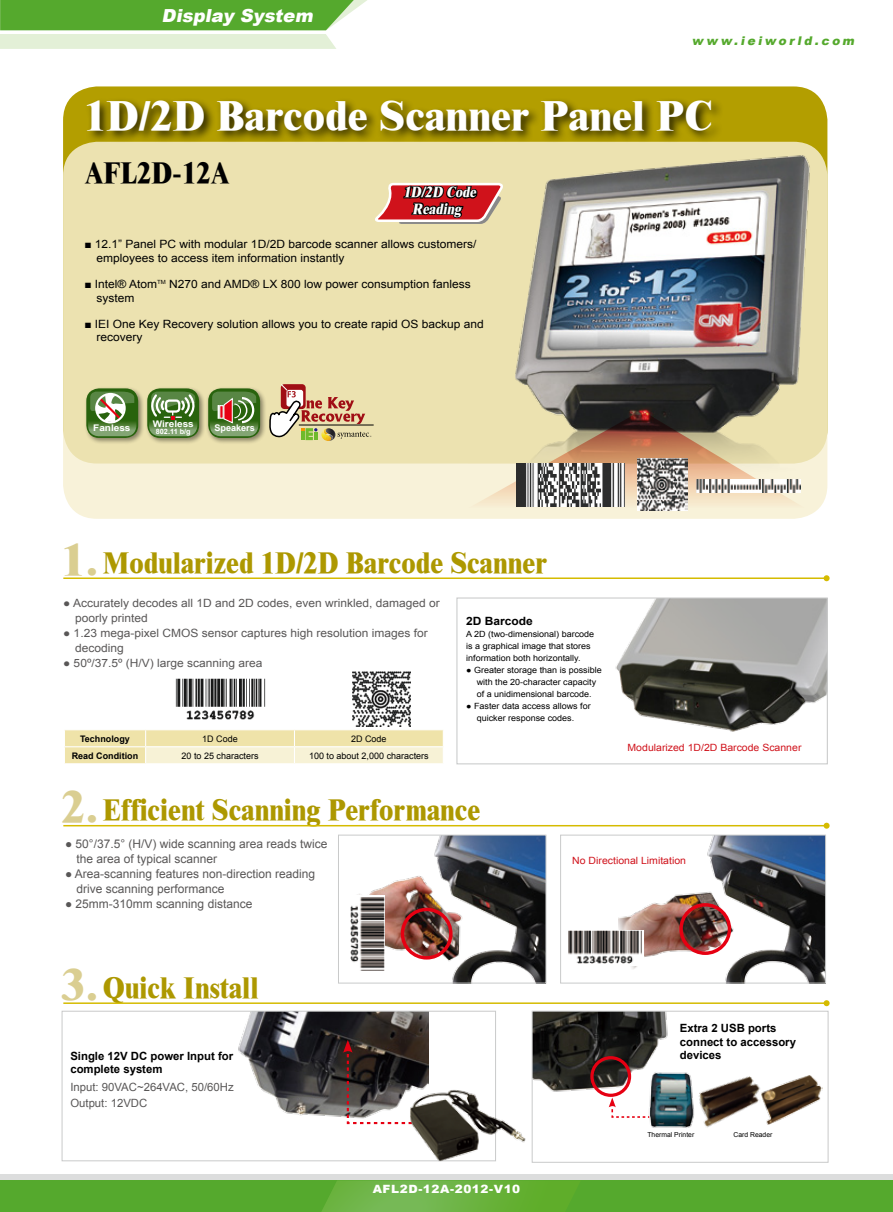
<style>
.page{position:relative;width:893px;height:1212px;background:#fff}
.page>*{position:absolute;margin:0;border:0;box-sizing:border-box;transform-origin:0 0}
.t1{font:800 42px "Times New Roman";color:#fff}
.t2{font:800 30px "Times New Roman";color:#ad9800;scale:.9 1}
.t3{font:800 30px "Times New Roman";color:#000;scale:.9 1}
.t4{font:italic 900 18px "Arial";color:#fff}
.t5{font:italic 800 15px/16.5px "Times New Roman";color:#fff;text-align:center;scale:.9 1}
.t6{font:12px/15px "Arial";color:#595757}
.t7{font:italic 900 12px "Arial";color:#55a92d}
.t8{font:11.4px/13.5px "Arial";color:#000;scale:1.05 1}
.t9{font:11.4px/15px "Arial";color:#595757;scale:1.05 1}
.t10{font:700 11.4px/13.6px "Arial";color:#000}
.t11{font:11.4px/15.9px "Arial";color:#595757}
.t12{font:900 11.4px "Arial";letter-spacing:.05em;color:#fff;scale:1.05 1}
.t13{font:700 11.4px "Arial";color:#000;scale:1.05 1}
.t14{font:10.05px "Arial";color:#d0121b;scale:1.05 1}
.t15{font:700 9.15px "Arial";color:#fff;scale:1.1 1}
.t16{font:700 9.15px "Arial";color:#fff}
.t17{font:9px "Arial";color:#000}
.t18{font:700 9px "Arial";color:#000}
.t19{font:8.55px/12px "Arial";color:#000;scale:1.05 1}
.t20{font:700 7.35px "Arial";color:#fff}
.t21{font:6.75px "Arial";color:#000}
.s1{font-size:45px;color:#dace91}
</style>
<div class="page">
<div style="left:0;top:1174px;width:893px;height:38px;background:#dcdddd"></div>
<div style="left:0;top:1181px;width:893px;height:31px;background:#55a92d"></div>
<svg style="left:316px;top:1180px;width:265px;height:32px"></svg>
<svg style="left:0;top:0;width:367px;height:49px;background:#95c97b"></svg>
<svg style="left:64px;top:730px;width:379px;height:33px;background:#f2e9be"></svg>
<img style="left:357px;top:837px;width:187px;height:144px">
<div style="left:338px;top:835px;width:208px;height:148px;border:1px solid #c9caca"></div>
<img style="left:618px;top:837px;width:206px;height:144px">
<div style="left:560px;top:835px;width:266px;height:148px;border:1px solid #c9caca"></div>
<img style="left:568px;top:930px;width:75px;height:36px">
<img style="left:350px;top:895px;width:34px;height:77px">
<div style="left:679px;top:903px;width:52px;height:52px;border:3px solid #e60012;border-radius:50%"></div>
<div style="left:401px;top:908px;width:52px;height:51px;border:3px solid #e60012;border-radius:50%"></div>
<img style="left:534px;top:1013px;width:134px;height:84px">
<div style="left:532px;top:1011px;width:296px;height:152px;border:1px solid #c9caca"></div>
<img style="left:238px;top:1013px;width:191px;height:104px">
<div style="left:62px;top:1011px;width:434px;height:150px;border:1px solid #c9caca"></div>
<div style="left:590px;top:1056px;width:41px;height:41px;border:3px solid #e60012;border-radius:50%"></div>
<img style="left:641px;top:1064px;width:50px;height:64px">
<img style="left:766px;top:1075px;width:56px;height:49px">
<img style="left:691px;top:1076px;width:75px;height:52px">
<svg style="left:609px;top:1097px;width:42px;height:21px"></svg>
<div style="left:63px;top:86px;width:764px;height:377px;background:#b39e00;border-radius:34px"></div>
<svg style="left:63px;top:142px;width:764px;height:377px;background:#ede4b5"></svg>
<div style="left:84px;top:97px;width:639px;height:46px;background:#000;opacity:.75"></div>
<svg style="left:374px;top:165px;width:126px;height:61px;background:#bc7f6d"></svg>
<img style="left:500px;top:150px;width:314px;height:340px">
<div style="left:206px;top:386px;width:61px;height:59px;background:#000;opacity:.43"></div>
<div style="left:208px;top:388px;width:52px;height:50px;background:#28630d;border-radius:13px"></div>
<svg style="left:210px;top:412px;width:48px;height:24px"></svg>
<div style="left:145px;top:386px;width:61px;height:59px;background:#000;opacity:.43"></div>
<svg style="left:147px;top:388px;width:52px;height:50px"></svg>
<svg style="left:149px;top:412px;width:48px;height:24px"></svg>
<svg style="left:148px;top:392px;width:50px;height:27px"></svg>
<div style="left:84px;top:386px;width:61px;height:59px;background:#000;opacity:.43"></div>
<svg style="left:86px;top:388px;width:52px;height:50px"></svg>
<svg style="left:88px;top:412px;width:48px;height:24px"></svg>
<svg style="left:90px;top:392px;width:44px;height:30px"></svg>
<div style="left:95px;top:393px;width:31px;height:30px;border:2px solid #fff;border-radius:50%"></div>
<hr style="left:299px;top:425px;width:75px;height:1px;background:#000">
<svg style="left:212px;top:383px;width:159px;height:126px;background:#d8cea9"></svg>
<svg style="left:468px;top:415px;width:337px;height:93px;background:#cdb794"></svg>
<img style="left:517px;top:464px;width:108px;height:43px">
<img style="left:638px;top:458px;width:50px;height:52px">
<img style="left:696px;top:479px;width:105px;height:14px">
<hr style="left:63px;top:577px;width:764px;height:2px;background:#d5bb00">
<svg style="left:824px;top:575px;width:6px;height:6px"></svg>
<hr style="left:63px;top:825px;width:764px;height:1px;background:#d5bb00">
<svg style="left:824px;top:823px;width:6px;height:6px"></svg>
<hr style="left:63px;top:1002px;width:764px;height:2px;background:#d5bb00">
<svg style="left:824px;top:1000px;width:6px;height:6px"></svg>
<img style="left:353px;top:671px;width:57px;height:55px">
<img style="left:175px;top:679px;width:91px;height:41px">
<img style="left:615px;top:599px;width:211px;height:133px">
<div style="left:456px;top:597px;width:372px;height:167px;border:1px solid #c9caca"></div>
<svg style="left:343px;top:1040px;width:76px;height:85px;background:#594e4c"></svg>
<img style="left:410px;top:1087px;width:116px;height:75px">
<h3 class="t4" style="left:162px;top:3px;width:157px">Display System</h3>
<p class="t7" style="left:692px;top:32px;width:167px">www.ieiworld.com</p>
<h1 class="t1" style="left:84px;top:91px;width:630px">1D/2D Barcode Scanner Panel PC</h1>
<h2 class="t3" style="left:85px;top:155px;width:163px">AFL2D-12A</h2>
<h3 class="t5" style="left:403px;top:184px;width:86px">1D/2D Code<br>Reading</h3>
<p class="t8" style="left:96px;top:238px;width:363px;text-indent:-12px">■ 12.1” Panel PC with modular 1D/2D barcode scanner allows customers/ employees to access item information instantly</p>
<p class="t8" style="left:96px;top:278px;width:358px;text-indent:-12px">■ Intel® Atom<sup>TM</sup> N270 and AMD® LX 800 low power consumption fanless system</p>
<p class="t8" style="left:96px;top:317px;width:370px;text-indent:-12px">■ IEI One Key Recovery solution allows you to create rapid OS backup and recovery</p>
<p class="t15" style="left:93px;top:422px;width:35px">Fanless</p>
<p class="t15" style="left:153px;top:418px;width:39px">Wireless</p>
<p class="t20" style="left:156px;top:426px;width:36px">802.11 b/g</p>
<p class="t16" style="left:214px;top:422px;width:42px">Speakers</p>
<h2 class="t2" style="left:62px;top:545px;width:541px"><span class="s1">1.</span>Modularized 1D/2D Barcode Scanner</h2>
<p class="t9" style="left:75px;top:595px;width:349px;text-indent:-12px">● Accurately decodes all 1D and 2D codes, even wrinkled, damaged or poorly printed</p>
<p class="t9" style="left:75px;top:625px;width:337px;text-indent:-12px">● 1.23 mega-pixel CMOS sensor captures high resolution images for decoding</p>
<p class="t9" style="left:63px;top:655px;width:191px">● 50º/37.5º (H/V) large scanning area</p>
<p class="t18" style="left:80px;top:732px;width:51px">Technology</p>
<p class="t17" style="left:202px;top:732px;width:37px">1D Code</p>
<p class="t17" style="left:351px;top:732px;width:37px">2D Code</p>
<p class="t18" style="left:72px;top:749px;width:68px">Read Condition</p>
<p class="t17" style="left:182px;top:749px;width:79px">20 to 25 characters</p>
<p class="t17" style="left:309px;top:749px;width:121px">100 to about 2,000 characters</p>
<p class="t13" style="left:466px;top:613px;width:65px">2D Barcode</p>
<p class="t19" style="left:466px;top:628px;width:123px">A 2D (two-dimensional) barcode is a graphical image that stores information both horizontally.</p>
<p class="t19" style="left:466px;top:664px;width:131px;text-align:center">● Greater storage than is possible with the 20-character capacity<br>of a unidimensional barcode.</p>
<p class="t19" style="left:477px;top:700px;width:110px;text-indent:-11px">● Faster data access allows for quicker response codes.</p>
<h2 class="t2" style="left:62px;top:792px;width:467px"><span class="s1">2.</span>Efficient Scanning Performance</h2>
<p class="t14" style="left:628px;top:741px;width:167px">Modularized 1D/2D Barcode Scanner</p>
<p class="t6" style="left:77px;top:836px;width:252px;text-indent:-11px">● 50°/37.5° (H/V) wide scanning area reads twice the area of typical scanner</p>
<p class="t6" style="left:77px;top:866px;width:240px;text-indent:-11px">● Area-scanning features non-direction reading drive scanning performance</p>
<p class="t6" style="left:65px;top:896px;width:189px">● 25mm-310mm scanning distance</p>
<h2 class="t2" style="left:62px;top:969px;width:220px"><span class="s1">3.</span> Quick Install</h2>
<p class="t10" style="left:70px;top:1049px;width:164px">Single 12V DC power Input for complete system</p>
<p class="t11" style="left:70px;top:1079px;width:165px">Input: 90VAC~264VAC, 50/60Hz<br>Output: 12VDC</p>
<p class="t12" style="left:373px;top:1180px;width:142px">AFL2D-12A-2012-V10</p>
<p class="t14" style="left:572px;top:853px;width:110px">No Directional Limitation</p>
<p class="t10" style="left:680px;top:1021px;width:118px">Extra 2 USB ports connect to accessory devices</p>
<p class="t21" style="left:647px;top:1130px;width:48px">Thermal Printer</p>
<p class="t21" style="left:733px;top:1130px;width:41px">Card Reader</p>
</div>
